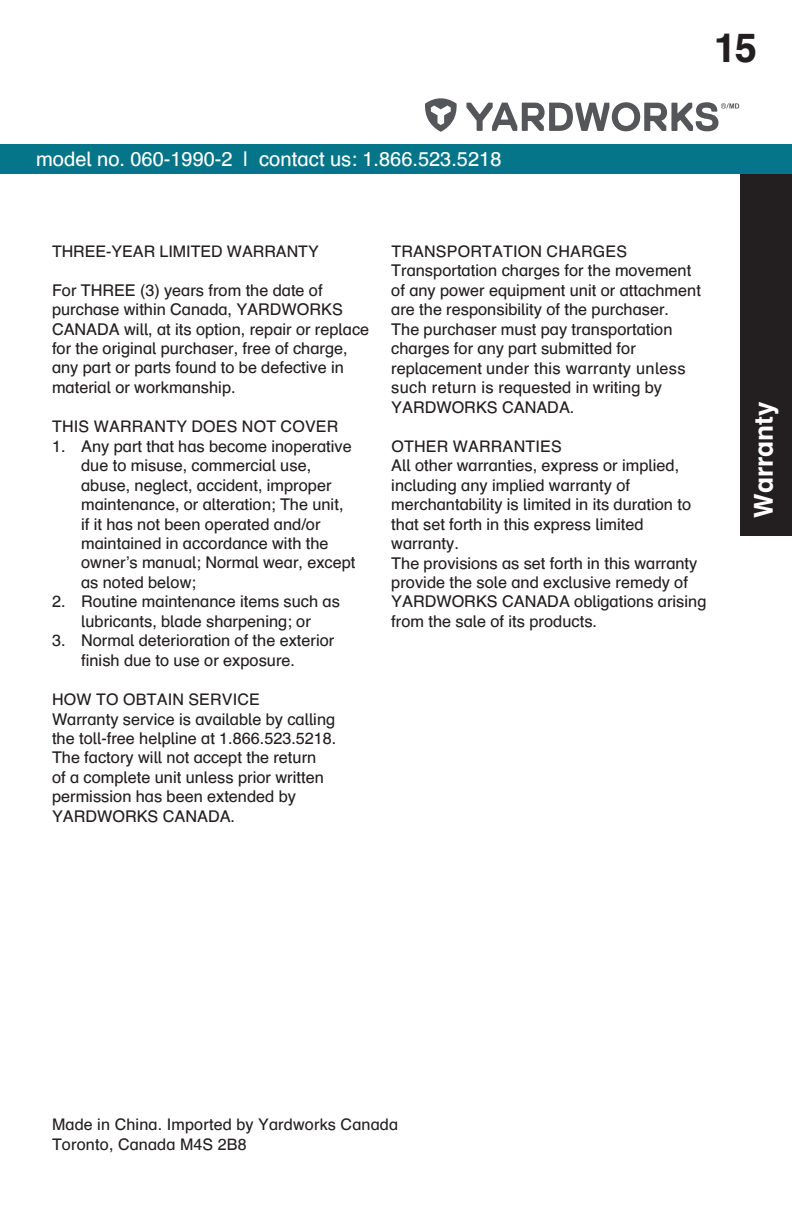
<style>
.page{position:relative;width:792px;height:1224px;background:#fff}
.page>*{position:absolute;margin:0;border:0;box-sizing:border-box;transform-origin:0 0}
.t1{font:700 40px "Schulbuch Nord";color:#231f20}
.t2{font:700 26px "Schulbuch Nord";color:#fff}
.t3{font:20px "Schulbuch Nord";color:#fff}
.t4{font:16.2px/19.4px "Schulbuch Nord";color:#231f20}
.t5{font:16px/20px "Schulbuch Nord";letter-spacing:.015em;color:#231f20}
</style>
<div class="page">
<div style="left:740px;top:166px;width:52px;height:370px;background:#231f20"></div>
<div style="left:0;top:144px;width:792px;height:29px;background:#05768a"></div>
<svg style="left:425px;top:98px;width:32px;height:34px"></svg>
<svg style="left:466px;top:102px;width:273px;height:29px"></svg>
<h1 class="t1" style="left:714px;top:22px;width:44px">15</h1>
<p class="t3" style="left:36px;top:146px;width:467px">model no. 060-1990-2 | contact us: 1.866.523.5218</p>
<p class="t5" style="left:52px;top:241px;width:268px">THREE-YEAR LIMITED WARRANTY</p>
<p class="t4" style="left:52px;top:280px;width:319px">For THREE (3) years from the date of purchase within Canada, YARDWORKS CANADA will, at its option, repair or replace for the original purchaser, free of charge, any part or parts found to be defective in material or workmanship.</p>
<p class="t5" style="left:52px;top:416px;width:288px">THIS WARRANTY DOES NOT COVER</p>
<p class="t4" style="left:81px;top:436px;width:276px;text-indent:-29px">1. Any part that has become inoperative due to misuse, commercial use, abuse, neglect, accident, improper maintenance, or alteration; The unit, if it has not been operated and/or maintained in accordance with the owner’s manual; Normal wear, except as noted below;</p>
<p class="t4" style="left:52px;top:592px;width:289px;text-align:center">2. Routine maintenance items such as lubricants, blade sharpening; or</p>
<p class="t4" style="left:81px;top:630px;width:255px;text-indent:-29px">3. Normal deterioration of the exterior finish due to use or exposure.</p>
<p class="t5" style="left:52px;top:689px;width:209px">HOW TO OBTAIN SERVICE</p>
<p class="t4" style="left:52px;top:709px;width:286px">Warranty service is available by calling the toll-free helpline at 1.866.523.5218.<br>The factory will not accept the return<br>of a complete unit unless prior written permission has been extended by YARDWORKS CANADA.</p>
<p class="t5" style="left:391px;top:241px;width:237px">TRANSPORTATION CHARGES</p>
<p class="t4" style="left:391px;top:261px;width:311px">Transportation charges for the movement of any power equipment unit or attachment are the responsibility of the purchaser.<br>The purchaser must pay transportation charges for any part submitted for replacement under this warranty unless such return is requested in writing by YARDWORKS CANADA.</p>
<p class="t5" style="left:391px;top:436px;width:172px">OTHER WARRANTIES</p>
<p class="t4" style="left:391px;top:456px;width:317px">All other warranties, express or implied, including any implied warranty of merchantability is limited in its duration to that set forth in this express limited warranty.<br>The provisions as set forth in this warranty provide the sole and exclusive remedy of YARDWORKS CANADA obligations arising from the sale of its products.</p>
<h2 class="t2" style="left:747px;top:518px;width:118px;rotate:-90deg">Warranty</h2>
<p class="t5" style="left:52px;top:1114px;width:348px">Made in China. Imported by Yardworks Canada<br>Toronto, Canada M4S 2B8</p>
</div>
